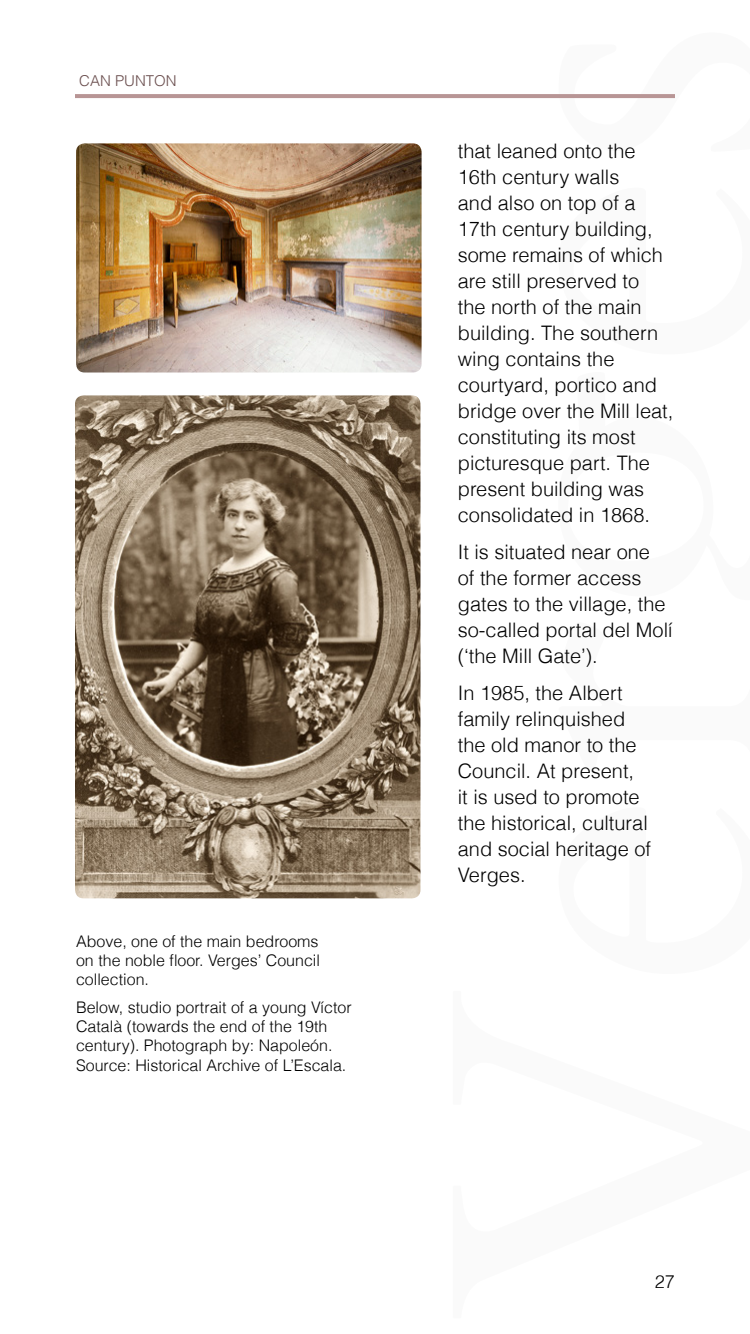
<style>
.page{position:relative;width:750px;height:1334px;background:#fff}
.page>*{position:absolute;margin:0;border:0;box-sizing:border-box;transform-origin:0 0}
.t1{font:449px "Cardo";color:#000}
.t2{font:300 20px/26px "Helvetica";color:#000}
.t3{font:300 18px "Helvetica";color:#000}
.t4{font:300 16px/19.2px "Helvetica";color:#000;text-align:justify}
.t5{font:300 15px "Helvetica";color:#6b4f4f}
</style>
<div class="page">
<img style="left:76px;top:143px;width:346px;height:230px">
<img style="left:75px;top:395px;width:345px;height:503px">
<hr style="left:75px;top:94px;width:600px;height:4px;background:#b89595">
<p class="t5" style="left:79px;top:68px;width:99px">CAN PUNTON</p>
<p class="t4" style="left:76px;top:931px;width:245px">Above, one of the main bedrooms on the noble floor. Verges’ Council collection.</p>
<p class="t4" style="left:76px;top:997px;width:277px;text-align:left">Below, studio portrait of a young Víctor Català (towards the end of the 19th century). Photograph by: Napoleón.<br>Source: Historical Archive of L’Escala.</p>
<h1 class="t1" style="left:249px;top:1320px;width:1305px;rotate:-90deg">Verges</h1>
<p class="t2" style="left:458px;top:137px;width:217px">that leaned onto the<br>16th century walls<br>and also on top of a<br>17th century building, some remains of which are still preserved to<br>the north of the main building. The southern wing contains the courtyard, portico and bridge over the Mill leat, constituting its most picturesque part. The present building was consolidated in 1868.</p>
<p class="t2" style="left:458px;top:538px;width:216px">It is situated near one<br>of the former access gates to the village, the so-called portal del Molí (‘the Mill Gate’).</p>
<p class="t2" style="left:458px;top:679px;width:195px">In 1985, the Albert family relinquished the old manor to the<br>Council. At present,<br>it is used to promote the historical, cultural and social heritage of<br>Verges.</p>
<p class="t3" style="left:655px;top:1268px;width:22px">27</p>
</div>
